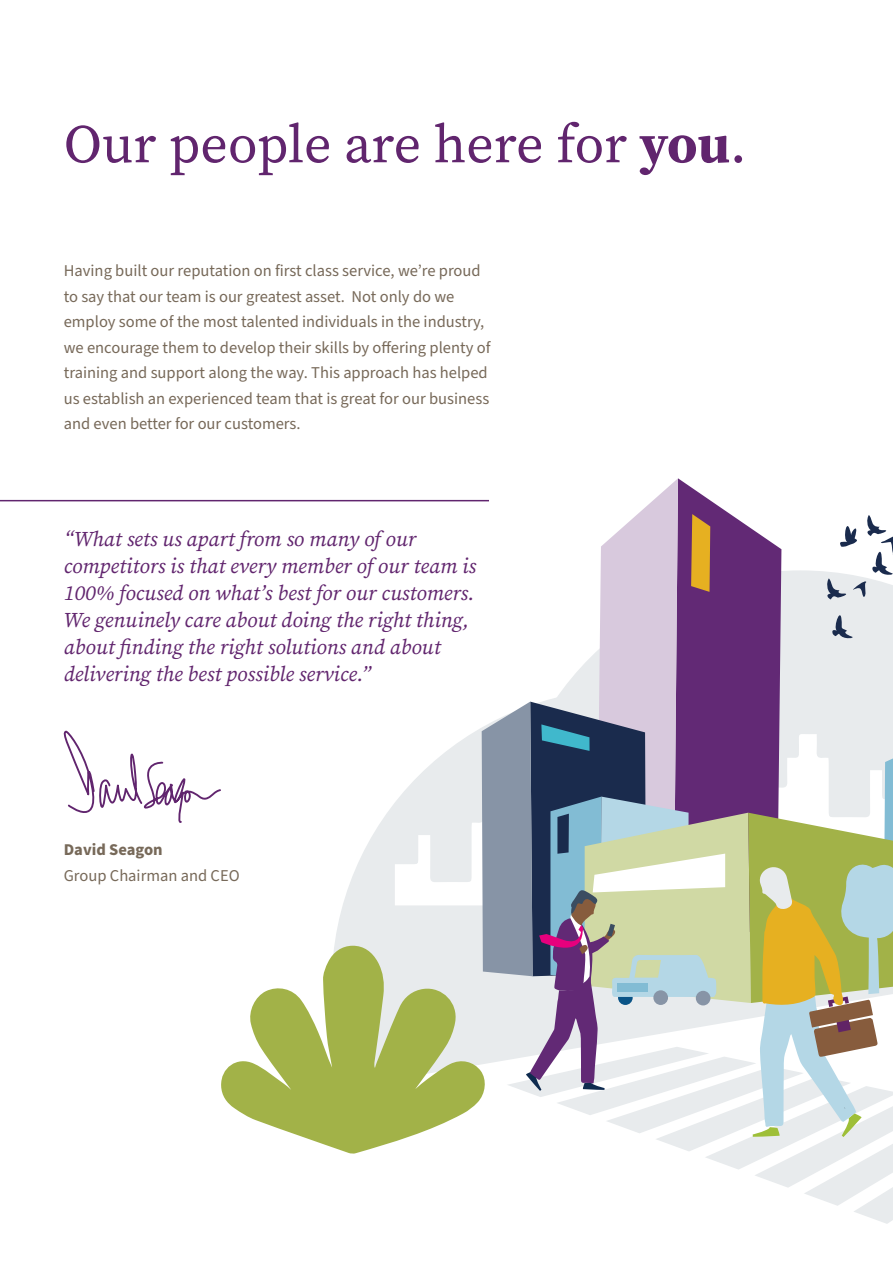
<style>
.page{position:relative;width:893px;height:1263px;background:#fff}
.page>*{position:absolute;margin:0;border:0;box-sizing:border-box;transform-origin:0 0}
.t1{font:54px "Source Serif Pro";color:#61256e}
.t2{font:italic 21px/27px "Source Serif Variable";color:#61256e}
.t3{font:16.5px/25.5px "Source Sans Pro";color:#776959}
.t4{font:700 16.5px "Source Sans Pro";color:#776959}
.s1{font-weight:700}
</style>
<div class="page">
<svg style="left:63px;top:730px;width:158px;height:93px"></svg>
<hr style="left:0;top:500px;width:489px;height:1px;background:#61256e">
<svg style="left:334px;top:803px;width:61px;height:142px;fill:#e8ebed"></svg>
<svg style="left:221px;top:945px;width:174px;height:209px;fill:#a2b248"></svg>
<svg style="left:395px;top:478px;width:498px;height:746px"></svg>
<div style="left:696px;top:991px;width:14px;height:14px;background:#8794a6;border-radius:50%"></div>
<div style="left:653px;top:990px;width:15px;height:15px;background:#8794a6;border-radius:50%"></div>
<div style="left:617px;top:983px;width:31px;height:8px;background:#82bcd4"></div>
<h1 class="t1" style="left:64px;top:108px;width:684px">Our people are here for <span class="s1">you</span>.</h1>
<p class="t3" style="left:64px;top:259px;width:428px">Having built our reputation on first class service, we’re proud to say that our team is our greatest asset. Not only do we employ some of the most talented individuals in the industry, we encourage them to develop their skills by offering plenty of training and support along the way. This approach has helped us establish an experienced team that is great for our business and even better for our customers.</p>
<p class="t2" style="left:64px;top:525px;width:414px">“What sets us apart from so many of our competitors is that every member of our team is 100% focused on what’s best for our customers.<br>We genuinely care about doing the right thing, about finding the right solutions and about delivering the best possible service.”</p>
<p class="t4" style="left:64px;top:839px;width:100px">David Seagon</p>
<p class="t3" style="left:64px;top:863px;width:177px">Group Chairman and CEO</p>
</div>
